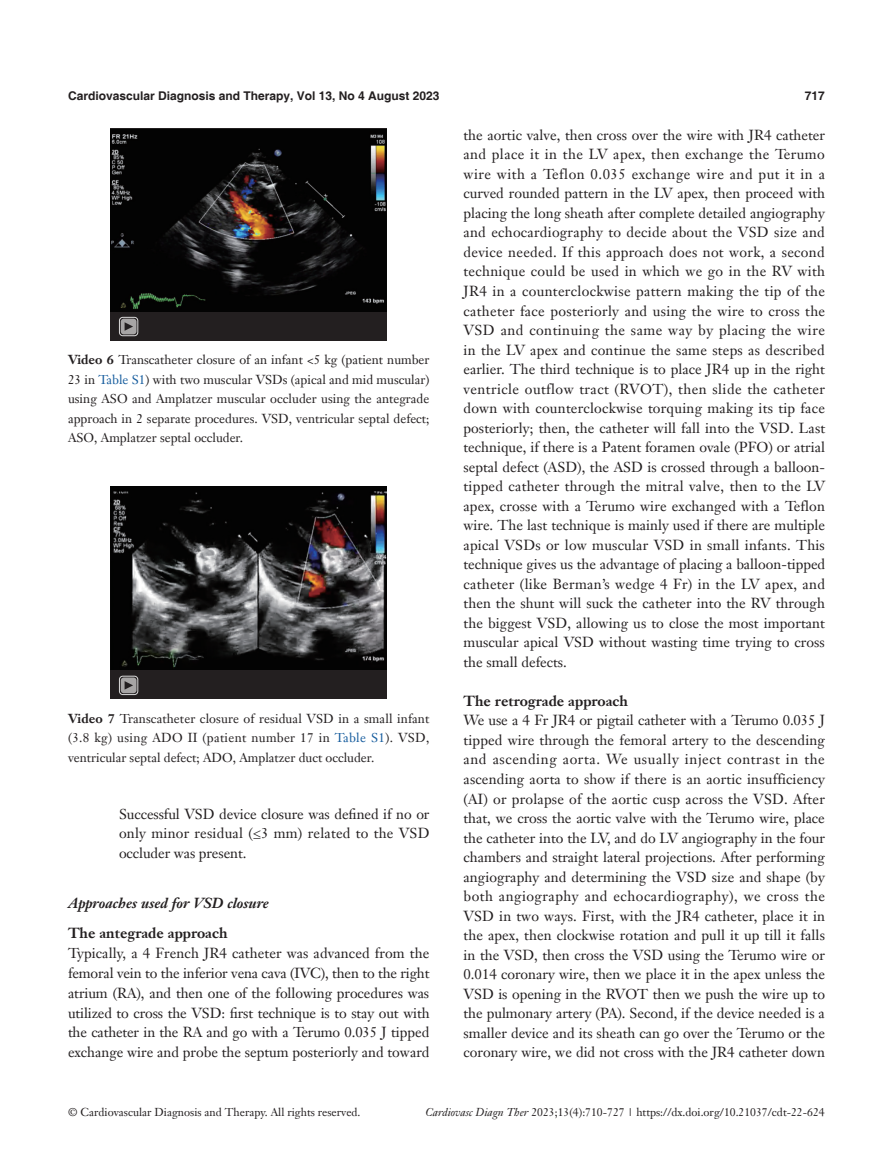
<style>
.page{position:relative;width:893px;height:1170px;background:#fff}
.page>*{position:absolute;margin:0;border:0;box-sizing:border-box;transform-origin:0 0}
.t1{font:14.25px/19.5px "Janson Text LT";color:#231f20;text-align:justify}
.t2{font:700 14.25px "Janson Text LT";color:#231f20}
.t3{font:italic 700 14.25px "Janson Text LT";color:#231f20}
.t4{font:12.75px/19.5px "Janson Text LT";color:#231f20;text-align:justify}
.t5{font:700 12px "Helvetica";color:#231f20}
.t6{font:11.25px "Janson Text LT";color:#231f20}
.s1{font-weight:700}
.s2{color:#175d9e}
.s3{font-style:italic}
</style>
<div class="page">
<div style="left:111px;top:128px;width:276px;height:212px;background:#231f20"></div>
<img style="left:111px;top:129px;width:276px;height:183px">
<div style="left:119px;top:317px;width:19px;height:19px;border:1px solid #fff;border-radius:3px"></div>
<svg style="left:121px;top:318px;width:15px;height:16px"></svg>
<svg style="left:125px;top:322px;width:8px;height:9px"></svg>
<div style="left:111px;top:486px;width:276px;height:213px;background:#231f20"></div>
<img style="left:111px;top:486px;width:276px;height:183px">
<div style="left:119px;top:675px;width:19px;height:20px;border:1px solid #fff;border-radius:3px"></div>
<svg style="left:121px;top:677px;width:15px;height:16px"></svg>
<svg style="left:125px;top:681px;width:8px;height:8px"></svg>
<p class="t5" style="left:68px;top:88px;width:373px">Cardiovascular Diagnosis and Therapy, Vol 13, No 4 August 2023</p>
<p class="t5" style="left:805px;top:88px;width:22px">717</p>
<p class="t4" style="left:68px;top:350px;width:363px"><span class="s1">Video 6</span> Transcatheter closure of an infant &lt;5 kg (patient number 23 in <span class="s2">Table S1</span>) with two muscular VSDs (apical and mid muscular) using ASO and Amplatzer muscular occluder using the antegrade approach in 2 separate procedures. VSD, ventricular septal defect; ASO, Amplatzer septal occluder.</p>
<p class="t4" style="left:68px;top:708px;width:363px"><span class="s1">Video 7</span> Transcatheter closure of residual VSD in a small infant (3.8 kg) using ADO II (patient number 17 in <span class="s2">Table S1</span>). VSD, ventricular septal defect; ADO, Amplatzer duct occluder.</p>
<p class="t1" style="left:119px;top:803px;width:312px;line-height:20px">Successful VSD device closure was defined if no or only minor residual (≤3 mm) related to the VSD occluder was present.</p>
<p class="t3" style="left:68px;top:893px;width:202px">Approaches used for VSD closure</p>
<p class="t2" style="left:68px;top:923px;width:161px">The antegrade approach</p>
<p class="t1" style="left:68px;top:942px;width:363px;line-height:20px">Typically, a 4 French JR4 catheter was advanced from the femoral vein to the inferior vena cava (IVC), then to the right atrium (RA), and then one of the following procedures was utilized to cross the VSD: first technique is to stay out with the catheter in the RA and go with a Terumo 0.035 J tipped exchange wire and probe the septum posteriorly and toward</p>
<p class="t1" style="left:463px;top:125px;width:363px">the aortic valve, then cross over the wire with JR4 catheter and place it in the LV apex, then exchange the Terumo wire with a Teflon 0.035 exchange wire and put it in a curved rounded pattern in the LV apex, then proceed with placing the long sheath after complete detailed angiography and echocardiography to decide about the VSD size and device needed. If this approach does not work, a second technique could be used in which we go in the RV with JR4 in a counterclockwise pattern making the tip of the catheter face posteriorly and using the wire to cross the VSD and continuing the same way by placing the wire in the LV apex and continue the same steps as described earlier. The third technique is to place JR4 up in the right ventricle outflow tract (RVOT), then slide the catheter down with counterclockwise torquing making its tip face posteriorly; then, the catheter will fall into the VSD. Last technique, if there is a Patent foramen ovale (PFO) or atrial septal defect (ASD), the ASD is crossed through a balloon&shy;tipped catheter through the mitral valve, then to the LV apex, crosse with a Terumo wire exchanged with a Teflon wire. The last technique is mainly used if there are multiple apical VSDs or low muscular VSD in small infants. This technique gives us the advantage of placing a balloon-tipped catheter (like Berman’s wedge 4 Fr) in the LV apex, and then the shunt will suck the catheter into the RV through the biggest VSD, allowing us to close the most important muscular apical VSD without wasting time trying to cross the small defects.</p>
<p class="t2" style="left:463px;top:691px;width:166px">The retrograde approach</p>
<p class="t1" style="left:463px;top:710px;width:363px">We use a 4 Fr JR4 or pigtail catheter with a Terumo 0.035 J tipped wire through the femoral artery to the descending and ascending aorta. We usually inject contrast in the ascending aorta to show if there is an aortic insufficiency (AI) or prolapse of the aortic cusp across the VSD. After that, we cross the aortic valve with the Terumo wire, place the catheter into the LV, and do LV angiography in the four chambers and straight lateral projections. After performing angiography and determining the VSD size and shape (by both angiography and echocardiography), we cross the VSD in two ways. First, with the JR4 catheter, place it in the apex, then clockwise rotation and pull it up till it falls in the VSD, then cross the VSD using the Terumo wire or 0.014 coronary wire, then we place it in the apex unless the VSD is opening in the RVOT then we push the wire up to the pulmonary artery (PA). Second, if the device needed is a smaller device and its sheath can go over the Terumo or the coronary wire, we did not cross with the JR4 catheter down</p>
<p class="t6" style="left:68px;top:1104px;width:294px">© Cardiovascular Diagnosis and Therapy. All rights reserved.</p>
<p class="t6" style="left:425px;top:1104px;width:401px"><span class="s3">Cardiovasc Diagn Ther</span> 2023;13(4):710-727 | https://dx.doi.org/10.21037/cdt-22-624</p>
</div>
